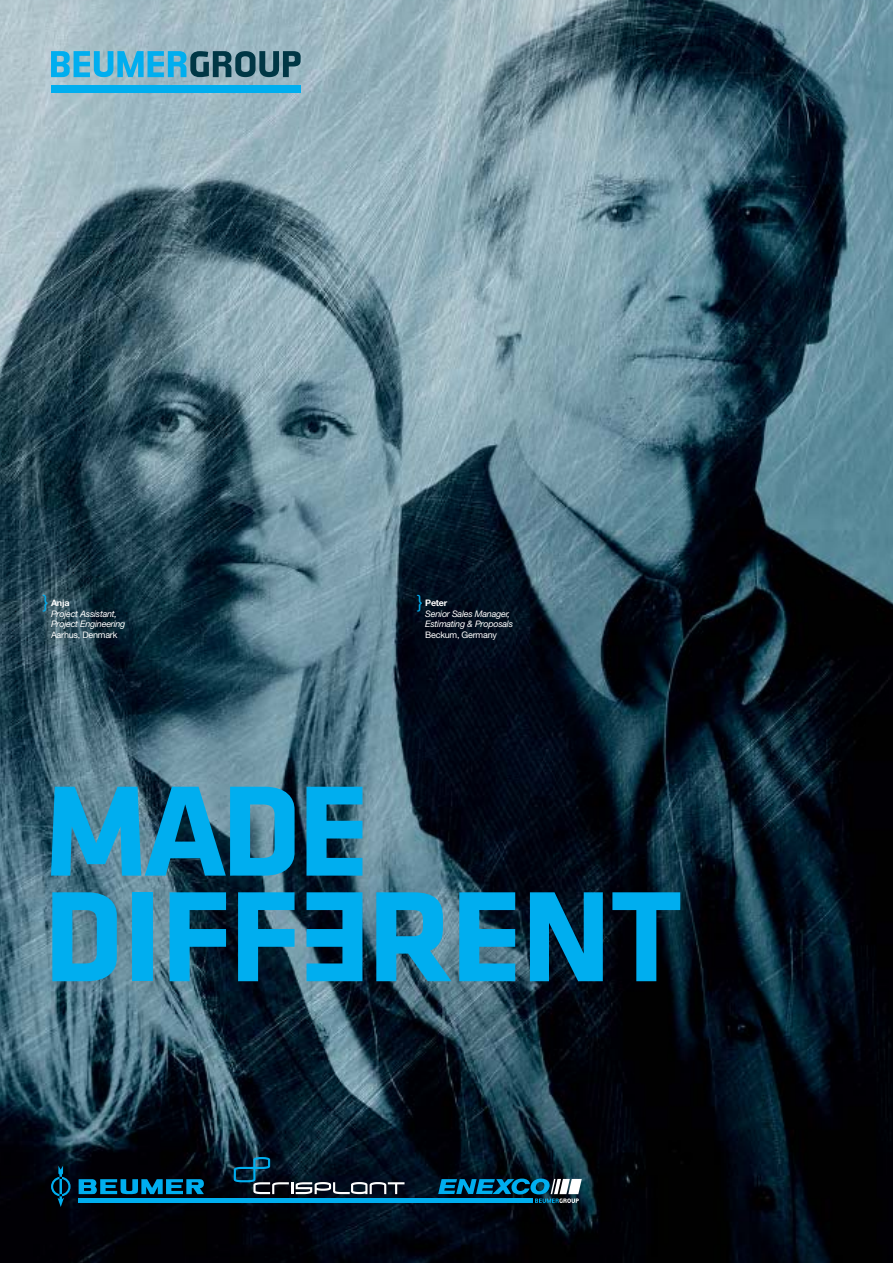
<style>
.page{position:relative;width:893px;height:1263px;background:#fff}
.page>*{position:absolute;margin:0;border:0;box-sizing:border-box;transform-origin:0 0}
.t1{font:18px "Helvetica Neue LT Std";color:#00aeef}
.t2{font:italic 9px/10.5px "Helvetica Neue LT Std";letter-spacing:-.025em;color:#fff}
.t3{font:9px "Helvetica Neue LT Std";letter-spacing:-.025em;color:#fff}
.t4{font:700 9px "Helvetica Neue LT Std";letter-spacing:-.025em;color:#fff}
</style>
<div class="page">
<img style="left:0;top:0;width:893px;height:1263px">
<div style="left:51px;top:85px;width:250px;height:7px;background:#00aeef"></div>
<svg style="left:51px;top:51px;width:250px;height:26px;background:#4495b2"></svg>
<svg style="left:234px;top:1157px;width:170px;height:37px;background:#1d2d3c"></svg>
<hr style="left:79px;top:1199px;width:454px;height:4px;background:#00aeef">
<svg style="left:79px;top:1179px;width:125px;height:15px;background:#00709b"></svg>
<svg style="left:51px;top:1166px;width:20px;height:41px"></svg>
<svg style="left:438px;top:1178px;width:144px;height:25px"></svg>
<svg style="left:51px;top:787px;width:244px;height:89px;background:#1c92c0"></svg>
<svg style="left:306px;top:787px;width:56px;height:89px;background:#0b93c6"></svg>
<svg style="left:52px;top:892px;width:65px;height:89px;background:#19a2d5"></svg>
<div style="left:132px;top:892px;width:20px;height:89px;background:#00aeef"></div>
<svg style="left:170px;top:892px;width:56px;height:89px;background:#0476a3"></svg>
<svg style="left:238px;top:892px;width:57px;height:89px;background:#1084b1"></svg>
<svg style="left:306px;top:892px;width:56px;height:89px;background:#0486b9"></svg>
<svg style="left:376px;top:892px;width:75px;height:89px;background:#1c9bcb"></svg>
<svg style="left:459px;top:892px;width:56px;height:89px;background:#0c93c7"></svg>
<svg style="left:530px;top:892px;width:73px;height:89px;background:#0183b6"></svg>
<svg style="left:612px;top:892px;width:68px;height:89px;background:#015273"></svg>
<h1 class="t1" style="left:42px;top:595px;width:7px">}</h1>
<h1 class="t1" style="left:417px;top:595px;width:7px">}</h1>
<p class="t4" style="left:51px;top:598px;width:20px">Anja</p>
<p class="t2" style="left:51px;top:608px;width:76px">Project Assistant,<br>Project Engineering</p>
<p class="t3" style="left:51px;top:631px;width:68px">Aarhus, Denmark</p>
<p class="t4" style="left:425px;top:598px;width:24px">Peter</p>
<p class="t2" style="left:425px;top:608px;width:89px">Senior Sales Manager,<br>Estimating &amp; Proposals</p>
<p class="t3" style="left:425px;top:631px;width:73px">Beckum, Germany</p>
</div>
